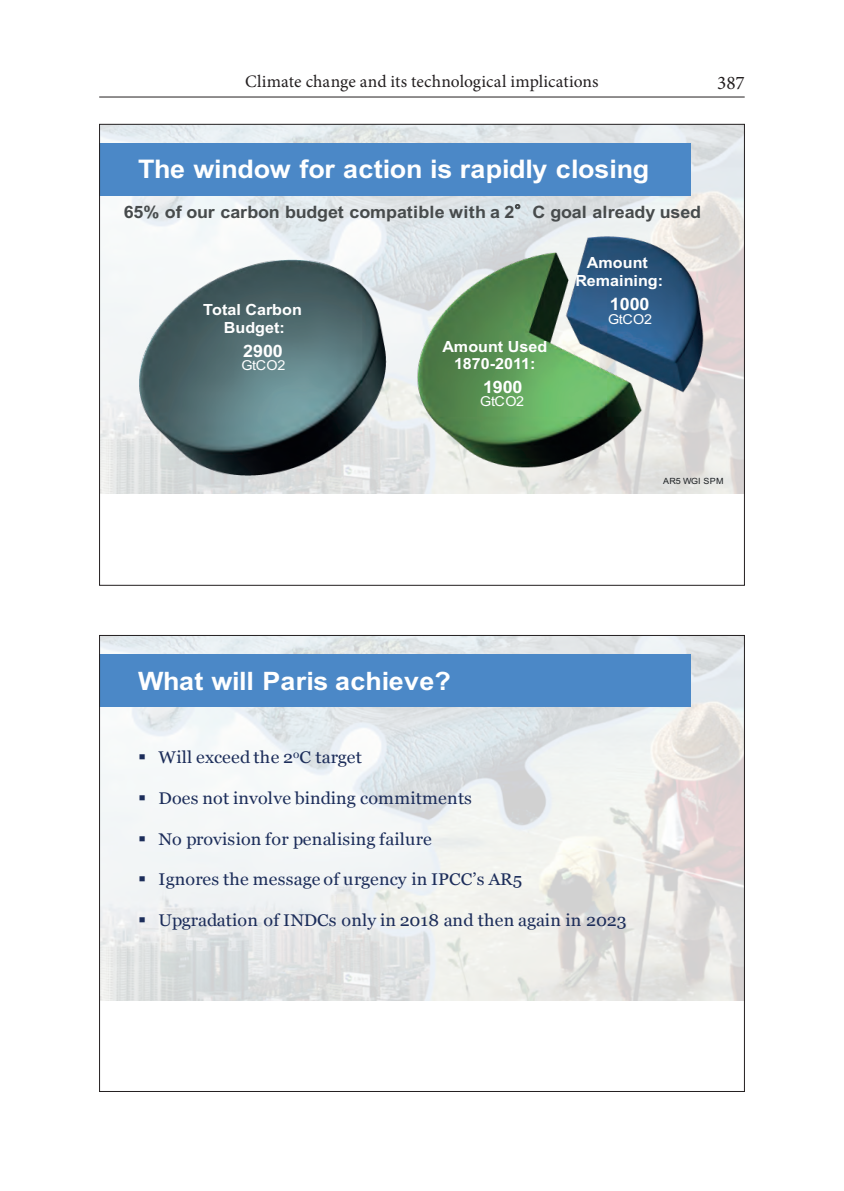
<style>
.page{position:relative;width:844px;height:1191px;background:#fff}
.page>*{position:absolute;margin:0;border:0;box-sizing:border-box;transform-origin:0 0}
.t1{font:700 25.55px "Arial";letter-spacing:-.01em;color:#fff;scale:1.05 1}
.t2{font:700 25.38px "Arial";letter-spacing:-.005em;color:#fff;scale:1.06 1}
.t3{font:19.25px "Minion Pro";color:#231f20}
.t4{font:17.5px "Minion Pro";letter-spacing:.005em;color:#231f20}
.t5{font:700 17.15px "Arial";letter-spacing:-.005em;color:#474b4c;scale:1.05 1}
.t6{font:700 17.15px "Arial";letter-spacing:-.005em;color:#fff;scale:1.05 1}
.t7{font:16.97px "Georgia";letter-spacing:.005em;color:#1c2d5a;scale:1.06 1}
.t8{font:700 15.4px/18px "Arial";color:#fff;text-align:center;scale:1.05 1}
.t9{font:13.65px "Arial";letter-spacing:-.03em;color:#fff;scale:1.05 1}
.t10{font:8.58px "Arial";letter-spacing:.025em;color:#1d2124;scale:1.05 1}
.s1{font-family:"MS P Gothic";font-weight:400}
</style>
<div class="page">
<hr style="left:99px;top:97px;width:645px;height:1px;background:#231f20">
<img style="left:101px;top:126px;width:641px;height:367px">
<div style="left:99px;top:143px;width:591px;height:53px;background:#4b88c7"></div>
<svg style="left:514px;top:204px;width:6px;height:5px"></svg>
<img style="left:414px;top:233px;width:295px;height:242px">
<img style="left:131px;top:253px;width:262px;height:228px">
<img style="left:101px;top:637px;width:641px;height:363px">
<div style="left:99px;top:654px;width:591px;height:52px;background:#4b88c7"></div>
<p class="t4" style="left:245px;top:70px;width:355px">Climate change and its technological implications</p>
<p class="t3" style="left:717px;top:70px;width:29px">387</p>
<h1 class="t1" style="left:138px;top:151px;width:488px">The window for action is rapidly closing</h1>
<p class="t5" style="left:124px;top:200px;width:551px">65% of our carbon budget compatible with a 2<span class="s1">°</span>C goal already used</p>
<p class="t8" style="left:203px;top:300px;width:95px">Total Carbon<br>Budget:</p>
<p class="t6" style="left:243px;top:338px;width:39px">2900</p>
<p class="t9" style="left:241px;top:356px;width:43px">GtCO2</p>
<p class="t8" style="left:442px;top:337px;width:101px">Amount Used<br>1870-2011:</p>
<p class="t6" style="left:483px;top:375px;width:39px">1900</p>
<p class="t9" style="left:480px;top:392px;width:43px">GtCO2</p>
<p class="t8" style="left:575px;top:254px;width:85px">Amount<br>Remaining:</p>
<p class="t6" style="left:609px;top:292px;width:39px">1000</p>
<p class="t9" style="left:608px;top:310px;width:43px">GtCO2</p>
<p class="t10" style="left:663px;top:475px;width:59px">AR5 WGI SPM</p>
<h2 class="t2" style="left:138px;top:663px;width:297px">What will Paris achieve?</h2>
<p class="t7" style="left:138px;top:745px;width:213px">▪ Will exceed the 2<sup>o</sup>C target</p>
<p class="t7" style="left:138px;top:785px;width:316px">▪ Does not involve binding commitments</p>
<p class="t7" style="left:138px;top:826px;width:278px">▪ No provision for penalising failure</p>
<p class="t7" style="left:138px;top:867px;width:364px">▪ Ignores the message of urgency in IPCC’s AR5</p>
<p class="t7" style="left:138px;top:907px;width:462px">▪ Upgradation of INDCs only in 2018 and then again in 2023</p>
</div>
